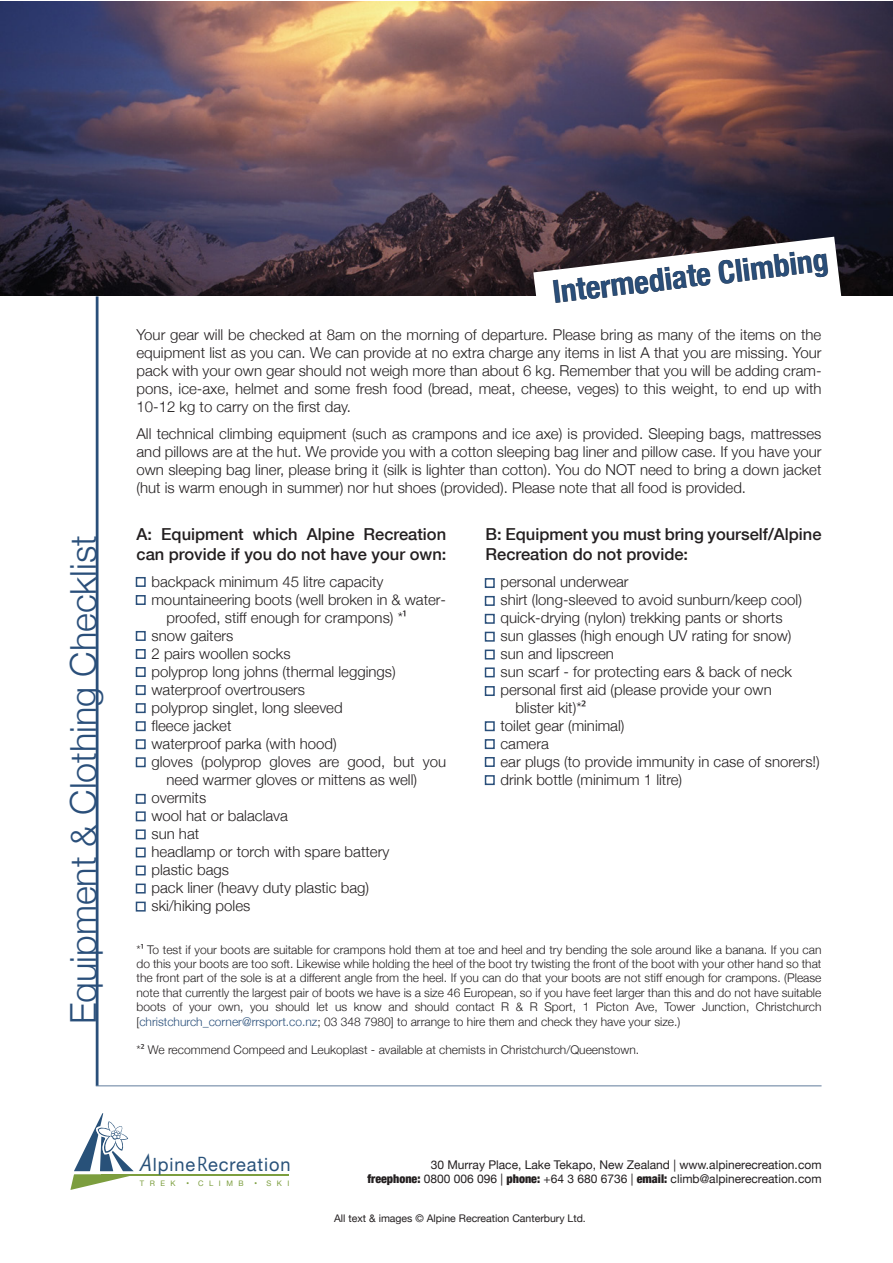
<style>
.page{position:relative;width:893px;height:1263px;background:#fff}
.page>*{position:absolute;margin:0;border:0;box-sizing:border-box;transform-origin:0 0}
.t1{font:300 36px "Helvetica Neue";color:#2a4f7a}
.t2{font:700 condensed 31.5px "Helvetica Neue";color:#2a4e79}
.t3{font:18.15px "Helvetica Neue";letter-spacing:.05em;color:#285179}
.t4{font:500 16.5px/19.8px "Helvetica Neue";color:#231f20}
.t5{font:300 15px/18px "Helvetica Neue";color:#231f20;text-align:justify}
.t6{font:300 12px/14.4px "Helvetica Neue";color:#231f20;text-align:justify}
.t7{font:12px/14.4px "Helvetica Neue";color:#231f20;text-align:right}
.t8{font:10.5px "Helvetica Neue";color:#231f20}
.t9{font:7.65px "Helvetica Neue";letter-spacing:.725em;color:#7c9e3e}
.s1{font-family:"Myriad Pro";font-weight:400}
.s2{color:#2a507b}
.s3{font-family:"Letter Gothic Std";font-weight:700;font-style:italic;font-size:22.8px}
.s4{font-family:"Letter Gothic Std";font-weight:700;font-size:19.8px}
.s5{font-weight:900;font-stretch:condensed}
</style>
<div class="page">
<img style="left:0;top:1px;width:892px;height:295px">
<svg style="left:533px;top:237px;width:312px;height:59px"></svg>
<hr style="left:101px;top:1174px;width:188px;height:1px;background:#7c9e3e">
<svg style="left:70px;top:1113px;width:64px;height:77px"></svg>
<div style="left:485px;top:578px;width:10px;height:10px;border:2px solid #2a4f7a"></div>
<div style="left:485px;top:739px;width:10px;height:10px;border:2px solid #2a4f7a"></div>
<div style="left:485px;top:721px;width:10px;height:10px;border:2px solid #2a4f7a"></div>
<div style="left:485px;top:686px;width:10px;height:10px;border:2px solid #2a4f7a"></div>
<div style="left:485px;top:667px;width:10px;height:10px;border:2px solid #2a4f7a"></div>
<div style="left:485px;top:649px;width:10px;height:10px;border:2px solid #2a4f7a"></div>
<div style="left:485px;top:632px;width:10px;height:10px;border:2px solid #2a4f7a"></div>
<div style="left:485px;top:596px;width:10px;height:10px;border:2px solid #2a4f7a"></div>
<div style="left:485px;top:614px;width:10px;height:10px;border:2px solid #2a4f7a"></div>
<div style="left:485px;top:757px;width:10px;height:10px;border:2px solid #2a4f7a"></div>
<div style="left:485px;top:775px;width:10px;height:10px;border:2px solid #2a4f7a"></div>
<div style="left:136px;top:577px;width:10px;height:10px;border:2px solid #2a4f7a"></div>
<div style="left:136px;top:847px;width:10px;height:10px;border:2px solid #2a4f7a"></div>
<div style="left:136px;top:829px;width:10px;height:10px;border:2px solid #2a4f7a"></div>
<div style="left:136px;top:811px;width:10px;height:10px;border:2px solid #2a4f7a"></div>
<div style="left:136px;top:794px;width:10px;height:10px;border:2px solid #2a4f7a"></div>
<div style="left:136px;top:757px;width:10px;height:10px;border:2px solid #2a4f7a"></div>
<div style="left:136px;top:739px;width:10px;height:10px;border:2px solid #2a4f7a"></div>
<div style="left:136px;top:721px;width:10px;height:10px;border:2px solid #2a4f7a"></div>
<div style="left:136px;top:703px;width:10px;height:10px;border:2px solid #2a4f7a"></div>
<div style="left:136px;top:685px;width:10px;height:10px;border:2px solid #2a4f7a"></div>
<div style="left:136px;top:667px;width:10px;height:10px;border:2px solid #2a4f7a"></div>
<div style="left:136px;top:649px;width:10px;height:10px;border:2px solid #2a4f7a"></div>
<div style="left:136px;top:631px;width:10px;height:10px;border:2px solid #2a4f7a"></div>
<div style="left:136px;top:595px;width:10px;height:10px;border:2px solid #2a4f7a"></div>
<div style="left:136px;top:902px;width:10px;height:9px;border:2px solid #2a4f7a"></div>
<div style="left:136px;top:883px;width:10px;height:10px;border:2px solid #2a4f7a"></div>
<div style="left:136px;top:865px;width:10px;height:10px;border:2px solid #2a4f7a"></div>
<hr style="left:96px;top:1085px;width:725px;height:1px;background:#2a4f7a">
<hr style="left:96px;top:296px;width:3px;height:790px;background:#2a4f7a">
<h1 class="t1" style="left:61px;top:1024px;width:490px;rotate:-90deg">Equipment &amp; Clothing Checklist</h1>
<h2 class="t2" style="left:550px;top:274px;width:279px;rotate:-7deg">Intermediate Climbing</h2>
<p class="t5" style="left:136px;top:325px;width:687px">Your gear will be checked at 8am on the morning of departure. Please bring as many of the items on the equipment list as you can. We can provide at no extra charge any items in list A that you are missing. Your pack with your own gear should not weigh more than about 6 kg. Remember that you will be adding cram&shy;pons, ice-axe, helmet and some fresh food (bread, meat, cheese, veges) to this weight, to end up with 10-12 kg to carry on the first day.</p>
<p class="t5" style="left:136px;top:424px;width:686px">All technical climbing equipment (such as crampons and ice axe) is provided. Sleeping bags, mattresses and pillows are at the hut. We provide you with a cotton sleeping bag liner and pillow case. If you have your own sleeping bag liner, please bring it (silk is lighter than cotton). You do NOT need to bring a down jacket (hut is warm enough in summer) nor hut shoes (provided). Please note that all food is provided.</p>
<p class="t4" style="left:136px;top:524px;width:311px">A: Equipment which Alpine Recreation can provide if you do not have your own:</p>
<p class="t5" style="left:151px;top:572px;width:234px">backpack minimum 45 litre capacity</p>
<p class="t5" style="left:151px;top:590px;width:296px">mountaineering boots (well broken in &amp; water-</p>
<p class="t5" style="left:166px;top:608px;width:242px">proofed, stiff enough for crampons) *<span class="s1">1</span></p>
<p class="t5" style="left:151px;top:626px;width:83px">snow gaiters</p>
<p class="t5" style="left:151px;top:644px;width:141px">2 pairs woollen socks</p>
<p class="t5" style="left:151px;top:662px;width:246px">polyprop long johns (thermal leggings)</p>
<p class="t5" style="left:151px;top:680px;width:155px">waterproof overtrousers</p>
<p class="t5" style="left:151px;top:698px;width:193px">polyprop singlet, long sleeved</p>
<p class="t5" style="left:151px;top:716px;width:82px">fleece jacket</p>
<p class="t5" style="left:151px;top:734px;width:187px">waterproof parka (with hood)</p>
<p class="t5" style="left:151px;top:752px;width:296px">gloves (polyprop gloves are good, but you</p>
<p class="t5" style="left:166px;top:770px;width:252px">need warmer gloves or mittens as well)</p>
<p class="t5" style="left:151px;top:788px;width:56px">overmits</p>
<p class="t5" style="left:151px;top:806px;width:138px">wool hat or balaclava</p>
<p class="t5" style="left:151px;top:824px;width:49px">sun hat</p>
<p class="t5" style="left:151px;top:842px;width:239px">headlamp or torch with spare battery</p>
<p class="t5" style="left:151px;top:860px;width:79px">plastic bags</p>
<p class="t5" style="left:151px;top:878px;width:219px">pack liner (heavy duty plastic bag)</p>
<p class="t5" style="left:151px;top:896px;width:100px">ski/hiking poles</p>
<p class="t4" style="left:486px;top:524px;width:337px">B: Equipment you must bring yourself/Alpine<br>Recreation do not provide:</p>
<p class="t5" style="left:501px;top:572px;width:130px">personal underwear</p>
<p class="t5" style="left:501px;top:590px;width:303px">shirt (long-sleeved to avoid sunburn/keep cool)</p>
<p class="t5" style="left:501px;top:608px;width:283px">quick-drying (nylon) trekking pants or shorts</p>
<p class="t5" style="left:501px;top:626px;width:292px">sun glasses (high enough UV rating for snow)</p>
<p class="t5" style="left:501px;top:644px;width:115px">sun and lipscreen</p>
<p class="t5" style="left:501px;top:662px;width:293px">sun scarf - for protecting ears &amp; back of neck</p>
<p class="t5" style="left:501px;top:680px;width:273px">personal first aid (please provide your own</p>
<p class="t5" style="left:516px;top:698px;width:72px">blister kit)*<span class="s1">2</span></p>
<p class="t5" style="left:501px;top:716px;width:125px">toilet gear (minimal)</p>
<p class="t5" style="left:501px;top:734px;width:50px">camera</p>
<p class="t5" style="left:501px;top:752px;width:321px">ear plugs (to provide immunity in case of snorers!)</p>
<p class="t5" style="left:501px;top:770px;width:183px">drink bottle (minimum 1 litre)</p>
<p class="t6" style="left:136px;top:942px;width:686px">*<span class="s1">1</span> To test if your boots are suitable for crampons hold them at toe and heel and try bending the sole around like a banana. If you can do this your boots are too soft. Likewise while holding the heel of the boot try twisting the front of the boot with your other hand so that the front part of the sole is at a different angle from the heel. If you can do that your boots are not stiff enough for crampons. (Please note that currently the largest pair of boots we have is a size 46 European, so if you have feet larger than this and do not have suitable boots of your own, you should let us know and should contact R &amp; R Sport, 1 Picton Ave, Tower Junction, Christchurch [<span class="s2">christchurch_corner@rrsport.co.nz</span>; 03 348 7980] to arrange to hire them and check they have your size.)</p>
<p class="t6" style="left:136px;top:1043px;width:504px">*<span class="s1">2</span> We recommend Compeed and Leukoplast - available at chemists in Christchurch/Queenstown.</p>
<p class="t3" style="left:138px;top:1154px;width:154px"><span class="s3">A</span>lpine<span class="s4">R</span>ecreation</p>
<p class="t9" style="left:140px;top:1179px;width:37px">TREK</p>
<p class="t9" style="left:198px;top:1179px;width:47px">CLIMB</p>
<p class="t9" style="left:266px;top:1179px;width:24px">SKI</p>
<p class="t7" style="left:367px;top:1157px;width:456px">30 Murray Place, Lake Tekapo, New Zealand | www.alpinerecreation.com<br><span class="s5">freephone:</span> 0800 006 096 | <span class="s5">phone:</span> +64 3 680 6736 | <span class="s5">email:</span> climb@alpinerecreation.com</p>
<p class="t8" style="left:334px;top:1212px;width:253px">All text &amp; images © Alpine Recreation Canterbury Ltd.</p>
</div>
